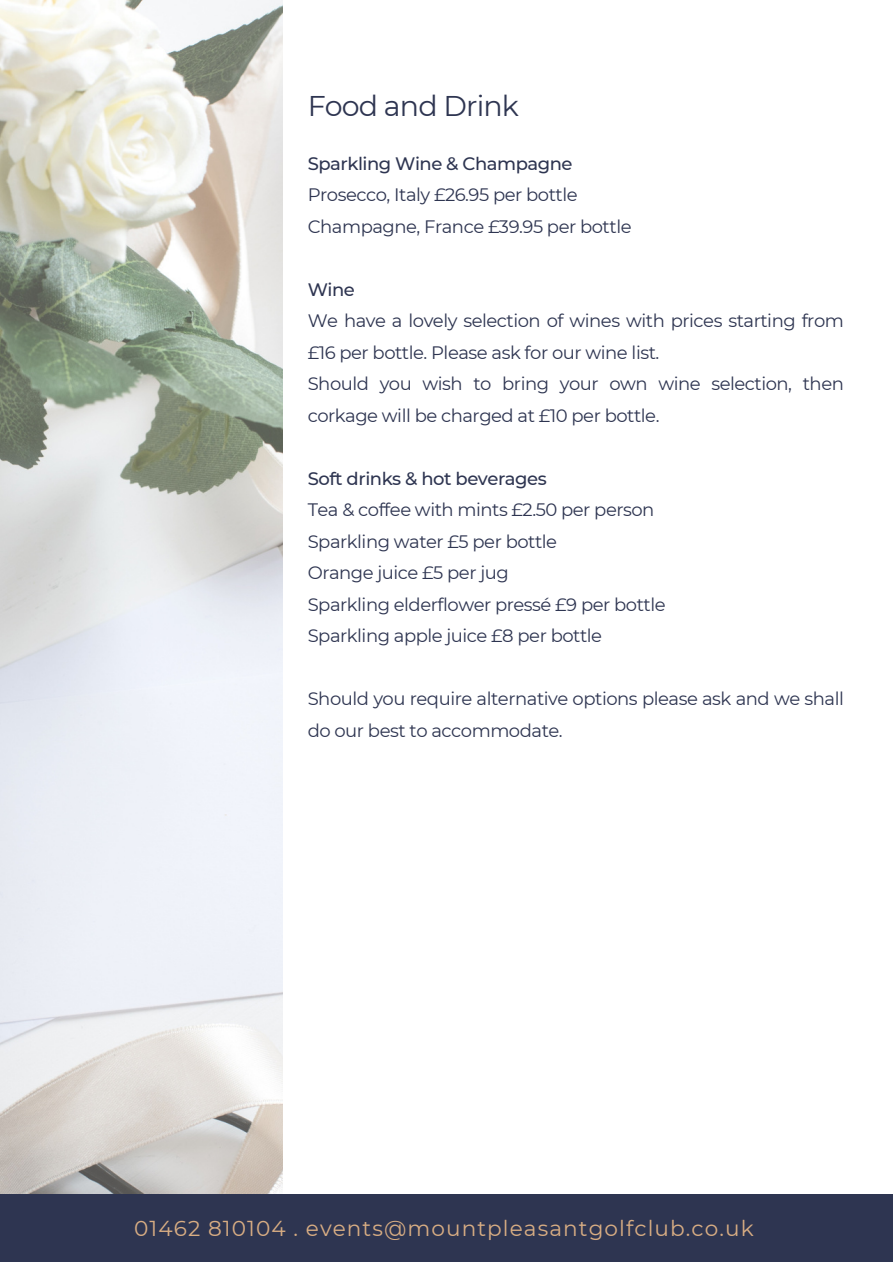
<style>
.page{position:relative;width:893px;height:1264px;background:#fff}
.page>*{position:absolute;margin:0;border:0;box-sizing:border-box;transform-origin:0 0}
.t1{font:28.5px "Montserrat";letter-spacing:-.03em;color:#2e3551}
.t2{font:21.6px "Montserrat";letter-spacing:.05em;color:#d8ad83}
.t3{font:18px/31.5px "Montserrat";letter-spacing:-.025em;color:#2e3551}
.t4{font:500 18px "Montserrat";letter-spacing:-.025em;color:#2e3551}
</style>
<div class="page">
<img style="left:0;top:0;width:282px;height:1194px">
<div style="left:0;top:1194px;width:892px;height:68px;background:#2e3551"></div>
<h1 class="t1" style="left:308px;top:88px;width:213px">Food and Drink</h1>
<p class="t4" style="left:308px;top:152px;width:266px">Sparkling Wine &amp; Champagne</p>
<p class="t3" style="left:308px;top:179px;width:325px">Prosecco, Italy £26.95 per bottle<br>Champagne, France £39.95 per bottle</p>
<p class="t4" style="left:308px;top:278px;width:49px">Wine</p>
<p class="t3" style="left:308px;top:305px;width:537px">We have a lovely selection of wines with prices starting from £16 per bottle. Please ask for our wine list.<br>Should you wish to bring your own wine selection, then corkage will be charged at £10 per bottle.</p>
<p class="t4" style="left:308px;top:467px;width:240px">Soft drinks &amp; hot beverages</p>
<p class="t3" style="left:308px;top:494px;width:359px">Tea &amp; coffee with mints £2.50 per person Sparkling water £5 per bottle<br>Orange juice £5 per jug<br>Sparkling elderflower pressé £9 per bottle Sparkling apple juice £8 per bottle</p>
<p class="t3" style="left:308px;top:683px;width:537px">Should you require alternative options please ask and we shall do our best to accommodate.</p>
<p class="t2" style="left:134px;top:1215px;width:621px">01462 810104 . events@mountpleasantgolfclub.co.uk</p>
</div>
